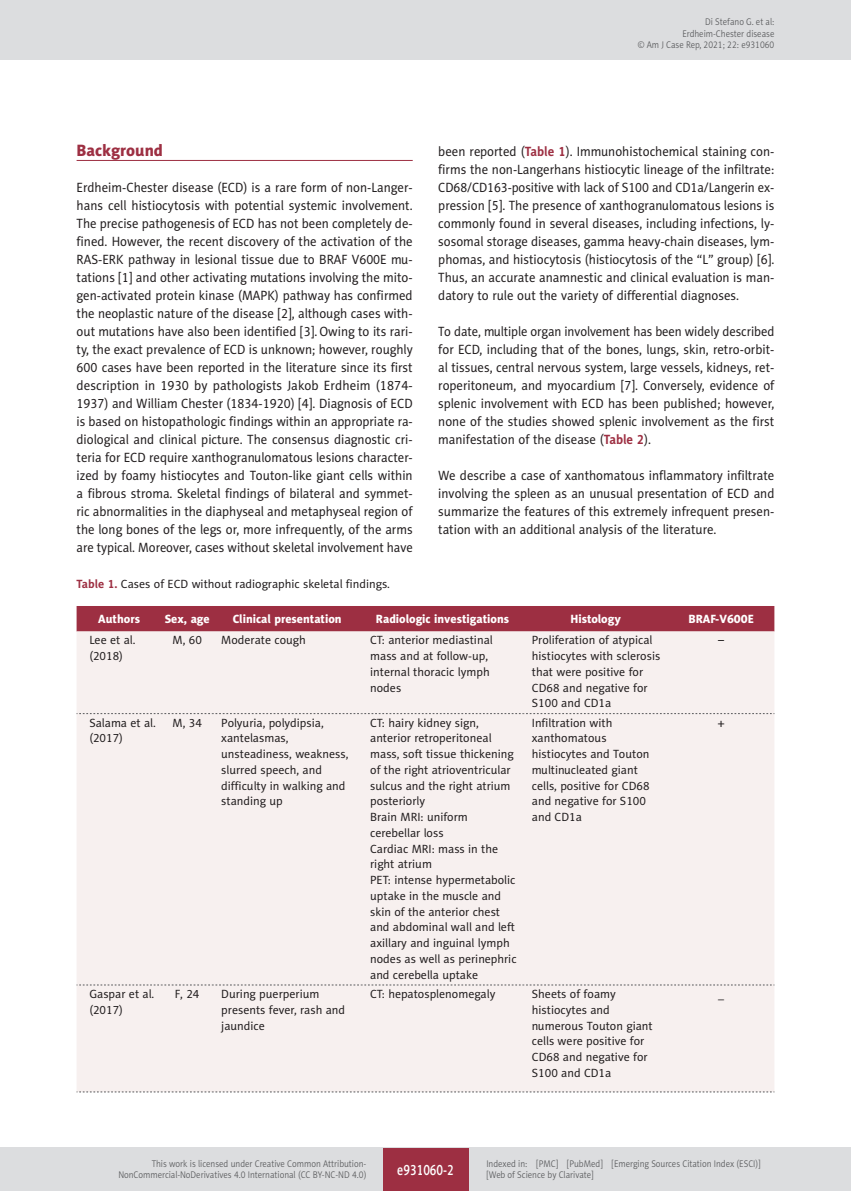
<style>
.page{position:relative;width:851px;height:1191px;background:#fff}
.page>*{position:absolute;margin:0;border:0;box-sizing:border-box;transform-origin:0 0}
.AJCR_Headline_1{font:16.5px "Naomi Sans EFN Heavy";color:#9d2f42}
.AJCR_e-PAGINA{font:15px "Naomi Sans EFN Medium";color:#fff;scale:.8 1}
.AJCR_Body{font:13.5px/18px "Naomi Sans EFN";color:#231f20;text-align:justify;scale:.95 1}
.AJCR_Body-2{font:13.5px/18px "Naomi Sans EFN";color:#231f20;text-align:justify;scale:.94 1}
.AJCR_Tabela_zawartos{font:12px/15.8px "Naomi Sans EFN";color:#231f20}
.AJCR_Tabela_Head{font:12px "Naomi Sans EFN Heavy";color:#fff}
.AJCR_Tabela_tytul{font:12px "Naomi Sans EFN";color:#231f20}
.AJCR_pagina_zywa{font:9.75px/11.2px "Naomi Sans EFN Light";color:#57585a;text-align:right;scale:.9 1}
.AJCR_pagina_sygnatur{font:9.75px "Naomi Sans EFN Light";color:#57585a;scale:.9 1}
.s1{font-weight:700;color:#9d2f42}
</style>
<div class="page">
<hr style="left:77px;top:160px;width:335px;height:1px;background:#9d2f42">
<div style="left:77px;top:606px;width:697px;height:25px;background:#9d2f42"></div>
<div style="left:77px;top:631px;width:697px;height:460px;background:#f7f0ef"></div>
<svg style="left:77px;top:713px;width:697px;height:1px"></svg>
<svg style="left:77px;top:984px;width:697px;height:1px"></svg>
<svg style="left:77px;top:1091px;width:697px;height:1px"></svg>
<div style="left:0;top:0;width:850px;height:60px;background:#dcdddf"></div>
<hr style="left:850px;top:0;width:1px;height:60px;background:#dcdddf">
<div style="left:0;top:1148px;width:850px;height:43px;background:#dcdddf"></div>
<div style="left:383px;top:1147px;width:85px;height:43px;background:#9d2f42"></div>
<p class="AJCR_pagina_zywa" style="left:682px;top:16px;width:104px">Di Stefano G. et al:<br>Erdheim-Chester disease</p>
<p class="AJCR_pagina_sygnatur" style="left:637px;top:39px;width:153px">© Am J Case Rep, 2021; 22: e931060</p>
<p class="AJCR_Headline_1" style="left:77px;top:140px;width:88px">Background</p>
<p class="AJCR_Body" style="left:77px;top:178px;width:355px">Erdheim-Chester disease (ECD) is a rare form of non-Langer&shy;hans cell histiocytosis with potential systemic involvement.<br>The precise pathogenesis of ECD has not been completely de&shy;fined. However, the recent discovery of the activation of the RAS-ERK pathway in lesional tissue due to BRAF V600E mu&shy;tations [1] and other activating mutations involving the mito&shy;gen-activated protein kinase (MAPK) pathway has confirmed the neoplastic nature of the disease [2], although cases with&shy;out mutations have also been identified [3]. Owing to its rari&shy;ty, the exact prevalence of ECD is unknown; however, roughly 600 cases have been reported in the literature since its first description in 1930 by pathologists Jakob Erdheim (1874- 1937) and William Chester (1834-1920) [4]. Diagnosis of ECD is based on histopathologic findings within an appropriate ra&shy;diological and clinical picture. The consensus diagnostic cri&shy;teria for ECD require xanthogranulomatous lesions character&shy;ized by foamy histiocytes and Touton-like giant cells within a fibrous stroma. Skeletal findings of bilateral and symmet&shy;ric abnormalities in the diaphyseal and metaphyseal region of the long bones of the legs or, more infrequently, of the arms are typical. Moreover, cases without skeletal involvement have</p>
<p class="AJCR_Tabela_tytul" style="left:77px;top:577px;width:315px"><span class="s1">Table 1.</span> Cases of ECD without radiographic skeletal findings.</p>
<p class="AJCR_Body" style="left:438px;top:142px;width:355px">been reported (<span class="s1">Table 1</span>). Immunohistochemical staining con&shy;firms the non-Langerhans histiocytic lineage of the infiltrate:<br>CD68/CD163-positive with lack of S100 and CD1a/Langerin ex&shy;pression [5]. The presence of xanthogranulomatous lesions is commonly found in several diseases, including infections, ly&shy;sosomal storage diseases, gamma heavy-chain diseases, lym&shy;phomas, and histiocytosis (histiocytosis of the “L” group) [6].<br>Thus, an accurate anamnestic and clinical evaluation is man&shy;datory to rule out the variety of differential diagnoses.</p>
<p class="AJCR_Body-2" style="left:438px;top:322px;width:359px">To date, multiple organ involvement has been widely described for ECD, including that of the bones, lungs, skin, retro-orbit&shy;al tissues, central nervous system, large vessels, kidneys, ret&shy;roperitoneum, and myocardium [7]. Conversely, evidence of splenic involvement with ECD has been published; however, none of the studies showed splenic involvement as the first manifestation of the disease (<span class="s1">Table 2</span>).</p>
<p class="AJCR_Body" style="left:438px;top:466px;width:355px">We describe a case of xanthomatous inflammatory infiltrate involving the spleen as an unusual presentation of ECD and summarize the features of this extremely infrequent presen&shy;tation with an additional analysis of the literature.</p>
<p class="AJCR_Tabela_Head" style="left:98px;top:612px;width:43px">Authors</p>
<p class="AJCR_Tabela_Head" style="left:165px;top:612px;width:46px">Sex, age</p>
<p class="AJCR_Tabela_Head" style="left:233px;top:612px;width:110px">Clinical presentation</p>
<p class="AJCR_Tabela_Head" style="left:376px;top:612px;width:135px">Radiologic investigations</p>
<p class="AJCR_Tabela_Head" style="left:570px;top:612px;width:52px">Histology</p>
<p class="AJCR_Tabela_Head" style="left:688px;top:612px;width:67px">BRAF-V600E</p>
<p class="AJCR_Tabela_zawartos" style="left:89px;top:632px;width:48px">Lee et al.</p>
<p class="AJCR_Tabela_zawartos" style="left:89px;top:648px;width:35px">(2018)</p>
<p class="AJCR_Tabela_zawartos" style="left:172px;top:632px;width:31px">M, 60</p>
<p class="AJCR_Tabela_zawartos" style="left:221px;top:632px;width:86px">Moderate cough</p>
<p class="AJCR_Tabela_zawartos" style="left:370px;top:632px;width:124px">CT: anterior mediastinal mass and at follow-up, internal thoracic lymph nodes</p>
<p class="AJCR_Tabela_zawartos" style="left:531px;top:632px;width:130px">Proliferation of atypical histiocytes with sclerosis that were positive for<br>CD68 and negative for<br>S100 and CD1a</p>
<p class="AJCR_Tabela_zawartos" style="left:718px;top:632px;width:7px">–</p>
<p class="AJCR_Tabela_zawartos" style="left:89px;top:714px;width:68px">Salama et al.</p>
<p class="AJCR_Tabela_zawartos" style="left:89px;top:730px;width:35px">(2017)</p>
<p class="AJCR_Tabela_zawartos" style="left:89px;top:986px;width:66px">Gaspar et al.</p>
<p class="AJCR_Tabela_zawartos" style="left:89px;top:1002px;width:35px">(2017)</p>
<p class="AJCR_Tabela_zawartos" style="left:172px;top:714px;width:31px">M, 34</p>
<p class="AJCR_Tabela_zawartos" style="left:221px;top:714px;width:129px">Polyuria, polydipsia, xantelasmas, unsteadiness, weakness, slurred speech, and difficulty in walking and standing up</p>
<p class="AJCR_Tabela_zawartos" style="left:370px;top:714px;width:145px">CT: hairy kidney sign, anterior retroperitoneal mass, soft tissue thickening of the right atrioventricular sulcus and the right atrium posteriorly</p>
<p class="AJCR_Tabela_zawartos" style="left:370px;top:809px;width:99px">Brain MRI: uniform cerebellar loss</p>
<p class="AJCR_Tabela_zawartos" style="left:370px;top:840px;width:129px">Cardiac MRI: mass in the right atrium</p>
<p class="AJCR_Tabela_zawartos" style="left:370px;top:872px;width:148px">PET: intense hypermetabolic uptake in the muscle and skin of the anterior chest and abdominal wall and left axillary and inguinal lymph nodes as well as perinephric and cerebella uptake</p>
<p class="AJCR_Tabela_zawartos" style="left:531px;top:714px;width:119px">Infiltration with xanthomatous histiocytes and Touton multinucleated giant cells, positive for CD68 and negative for S100 and CD1a</p>
<p class="AJCR_Tabela_zawartos" style="left:717px;top:714px;width:8px">+</p>
<p class="AJCR_Tabela_zawartos" style="left:175px;top:986px;width:26px">F, 24</p>
<p class="AJCR_Tabela_zawartos" style="left:221px;top:986px;width:125px">During puerperium presents fever, rash and jaundice</p>
<p class="AJCR_Tabela_zawartos" style="left:370px;top:986px;width:127px">CT: hepatosplenomegaly</p>
<p class="AJCR_Tabela_zawartos" style="left:531px;top:986px;width:122px">Sheets of foamy histiocytes and numerous Touton giant cells were positive for<br>CD68 and negative for<br>S100 and CD1a</p>
<p class="AJCR_Tabela_zawartos" style="left:718px;top:986px;width:7px">_</p>
<p class="AJCR_pagina_zywa" style="left:118px;top:1158px;width:277px">This work is licensed under Creative Common Attribution-<br>NonCommercial-NoDerivatives 4.0 International (CC BY-NC-ND 4.0)</p>
<p class="AJCR_e-PAGINA" style="left:397px;top:1160px;width:72px">e931060-2</p>
<p class="AJCR_pagina_zywa" style="left:486px;top:1158px;width:306px;text-align:left">Indexed in: [PMC] [PubMed] [Emerging Sources Citation Index (ESCI)] [Web of Science by Clarivate]</p>
</div>
